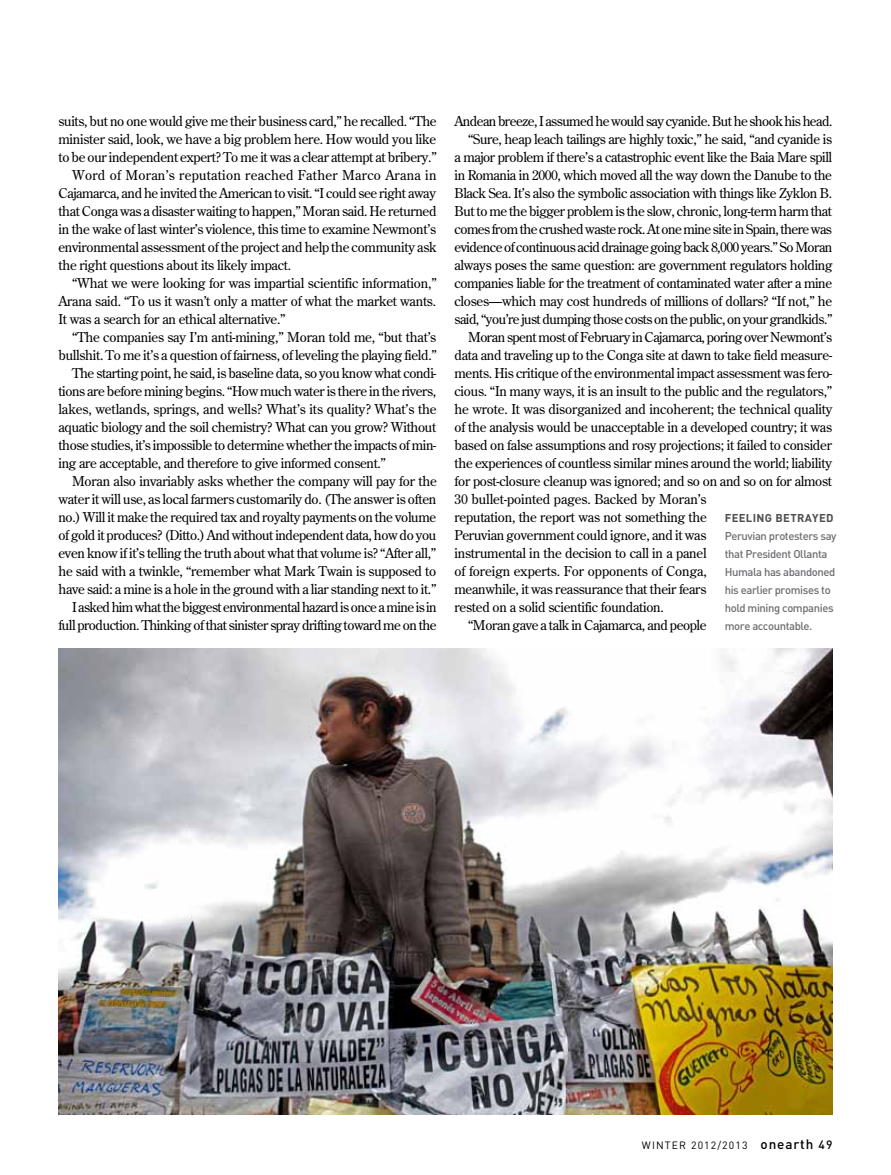
<style>
.page{position:relative;width:891px;height:1175px;background:#fff}
.page>*{position:absolute;margin:0;border:0;box-sizing:border-box;transform-origin:0 0}
.t1{font:13.5px "Century Old Style Std";letter-spacing:-.02em;color:#000}
.t2{font:13.5px "Century Old Style Std";letter-spacing:-.04em;color:#000}
.t3{font:13.5px "Century Old Style Std";letter-spacing:.015em;color:#000}
.t4{font:500 11.25px/18px "DIN";letter-spacing:-.035em;color:#6d6e71}
.t5{font:700 11.25px "DIN";color:#4d4d4f}
.t6{font:10.5px "DIN";letter-spacing:.105em;color:#000}
.s1{font-weight:500;font-size:13.5px}
.s2{font-weight:500;font-size:12px}
</style>
<div class="page">
<img style="left:59px;top:648px;width:774px;height:466px">
<p class="t1" style="left:58px;top:112px;width:380px">suits, but no one would give me their business card,” he recalled. “The</p>
<p class="t1" style="left:58px;top:130px;width:379px">minister said, look, we have a big problem here. How would you like</p>
<p class="t1" style="left:58px;top:148px;width:380px">to be our independent expert? To me it was a clear attempt at bribery.”</p>
<p class="t3" style="left:72px;top:166px;width:366px">Word of Moran’s reputation reached Father Marco Arana in</p>
<p class="t1" style="left:58px;top:184px;width:379px">Cajamarca, and he invited the American to visit. “I could see right away</p>
<p class="t1" style="left:58px;top:202px;width:379px">that Conga was a disaster waiting to happen,” Moran said. He returned</p>
<p class="t1" style="left:58px;top:220px;width:379px">in the wake of last winter’s violence, this time to examine Newmont’s</p>
<p class="t1" style="left:58px;top:238px;width:380px">environmental assessment of the project and help the community ask</p>
<p class="t1" style="left:58px;top:256px;width:234px">the right questions about its likely impact.</p>
<p class="t1" style="left:72px;top:274px;width:366px">“What we were looking for was impartial scientific information,”</p>
<p class="t1" style="left:58px;top:292px;width:379px">Arana said. “To us it wasn’t only a matter of what the market wants.</p>
<p class="t1" style="left:58px;top:310px;width:228px">It was a search for an ethical alternative.”</p>
<p class="t1" style="left:72px;top:328px;width:366px">“The companies say I’m anti-mining,” Moran told me, “but that’s</p>
<p class="t1" style="left:58px;top:346px;width:380px">bullshit. To me it’s a question of fairness, of leveling the playing field.”</p>
<p class="t1" style="left:72px;top:364px;width:366px">The starting point, he said, is baseline data, so you know what condi-</p>
<p class="t1" style="left:58px;top:382px;width:379px">tions are before mining begins. “How much water is there in the rivers,</p>
<p class="t1" style="left:58px;top:400px;width:380px">lakes, wetlands, springs, and wells? What’s its quality? What’s the</p>
<p class="t1" style="left:58px;top:418px;width:379px">aquatic biology and the soil chemistry? What can you grow? Without</p>
<p class="t1" style="left:58px;top:436px;width:379px">those studies, it’s impossible to determine whether the impacts of min-</p>
<p class="t1" style="left:58px;top:454px;width:329px">ing are acceptable, and therefore to give informed consent.”</p>
<p class="t1" style="left:72px;top:472px;width:366px">Moran also invariably asks whether the company will pay for the</p>
<p class="t1" style="left:58px;top:490px;width:379px">water it will use, as local farmers customarily do. (The answer is often</p>
<p class="t1" style="left:58px;top:508px;width:379px">no.) Will it make the required tax and royalty payments on the volume</p>
<p class="t1" style="left:58px;top:526px;width:379px">of gold it produces? (Ditto.) And without independent data, how do you</p>
<p class="t1" style="left:58px;top:544px;width:379px">even know if it’s telling the truth about what that volume is? “After all,”</p>
<p class="t1" style="left:58px;top:562px;width:379px">he said with a twinkle, “remember what Mark Twain is supposed to</p>
<p class="t1" style="left:58px;top:580px;width:379px">have said: a mine is a hole in the ground with a liar standing next to it.”</p>
<p class="t2" style="left:72px;top:598px;width:366px">I asked him what the biggest environmental hazard is once a mine is in</p>
<p class="t1" style="left:58px;top:616px;width:380px">full production. Thinking of that sinister spray drifting toward me on the</p>
<p class="t2" style="left:454px;top:112px;width:379px">Andean breeze, I assumed he would say cyanide. But he shook his head.</p>
<p class="t1" style="left:468px;top:130px;width:366px">“Sure, heap leach tailings are highly toxic,” he said, “and cyanide is</p>
<p class="t1" style="left:454px;top:148px;width:379px">a major problem if there’s a catastrophic event like the Baia Mare spill</p>
<p class="t1" style="left:454px;top:166px;width:379px">in Romania in 2000, which moved all the way down the Danube to the</p>
<p class="t1" style="left:454px;top:184px;width:379px">Black Sea. It’s also the symbolic association with things like Zyklon B.</p>
<p class="t1" style="left:454px;top:202px;width:379px">But to me the bigger problem is the slow, chronic, long-term harm that</p>
<p class="t1" style="left:454px;top:220px;width:379px">comes from the crushed waste rock. At one mine site in Spain, there was</p>
<p class="t2" style="left:454px;top:238px;width:379px">evidence of continuous acid drainage going back 8,000 years.” So Moran</p>
<p class="t1" style="left:454px;top:256px;width:380px">always poses the same question: are government regulators holding</p>
<p class="t1" style="left:454px;top:274px;width:379px">companies liable for the treatment of contaminated water after a mine</p>
<p class="t1" style="left:454px;top:292px;width:379px">closes—which may cost hundreds of millions of dollars? “If not,” he</p>
<p class="t1" style="left:454px;top:310px;width:379px">said, “you’re just dumping those costs on the public, on your grandkids.”</p>
<p class="t1" style="left:468px;top:328px;width:366px">Moran spent most of February in Cajamarca, poring over Newmont’s</p>
<p class="t1" style="left:454px;top:346px;width:379px">data and traveling up to the Conga site at dawn to take field measure-</p>
<p class="t1" style="left:454px;top:364px;width:379px">ments. His critique of the environmental impact assessment was fero-</p>
<p class="t1" style="left:454px;top:382px;width:379px">cious. “In many ways, it is an insult to the public and the regulators,”</p>
<p class="t1" style="left:454px;top:400px;width:380px">he wrote. It was disorganized and incoherent; the technical quality</p>
<p class="t1" style="left:454px;top:418px;width:379px">of the analysis would be unacceptable in a developed country; it was</p>
<p class="t1" style="left:454px;top:436px;width:379px">based on false assumptions and rosy projections; it failed to consider</p>
<p class="t1" style="left:454px;top:454px;width:379px">the experiences of countless similar mines around the world; liability</p>
<p class="t1" style="left:454px;top:472px;width:379px">for post-closure cleanup was ignored; and so on and so on for almost</p>
<p class="t1" style="left:454px;top:490px;width:254px">30 bullet-pointed pages. Backed by Moran’s</p>
<p class="t1" style="left:454px;top:508px;width:254px">reputation, the report was not something the</p>
<p class="t1" style="left:454px;top:526px;width:253px">Peruvian government could ignore, and it was</p>
<p class="t1" style="left:454px;top:544px;width:254px">instrumental in the decision to call in a panel</p>
<p class="t1" style="left:454px;top:562px;width:254px">of foreign experts. For opponents of Conga,</p>
<p class="t1" style="left:454px;top:580px;width:253px">meanwhile, it was reassurance that their fears</p>
<p class="t1" style="left:454px;top:598px;width:211px">rested on a solid scientific foundation.</p>
<p class="t1" style="left:468px;top:616px;width:240px">“Moran gave a talk in Cajamarca, and people</p>
<p class="t5" style="left:725px;top:511px;width:110px">FEELING BETRAYED</p>
<p class="t4" style="left:725px;top:527px;width:113px">Peruvian protesters say that President Ollanta<br>Humala has abandoned his earlier promises to hold mining companies more accountable.</p>
<p class="t6" style="left:642px;top:1138px;width:192px">WINTER 2012/2013 <span class="s1">onearth</span> <span class="s2">49</span></p>
</div>
